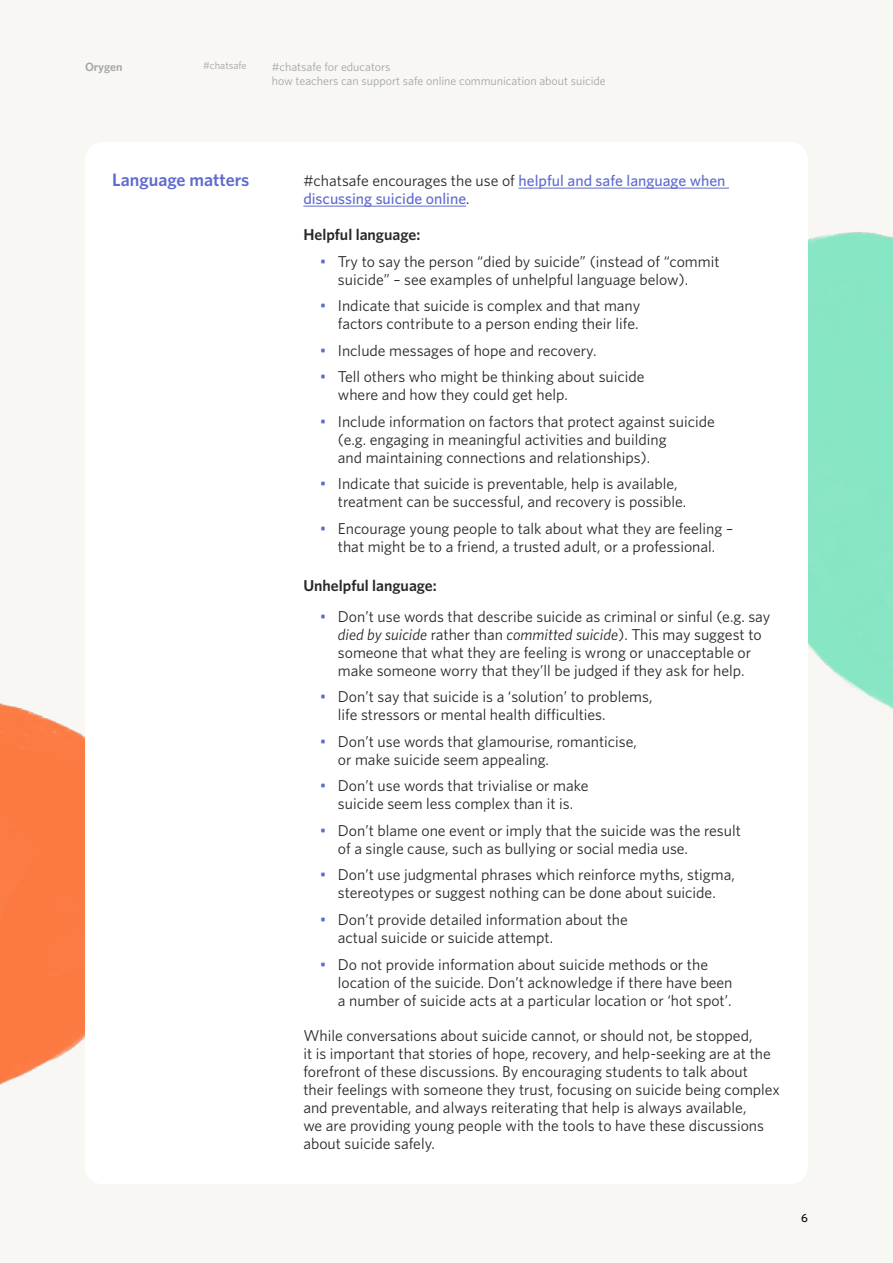
<style>
.page{position:relative;width:893px;height:1263px;background:#f9f7f4}
.page>*{position:absolute;margin:0;border:0;box-sizing:border-box;transform-origin:0 0}
.t1{font:600 18px "Whitney HTF";color:#5f6bcf}
.t2{font:15.75px/18px "Whitney HTF";color:#292829}
.t3{font:500 15.75px/18px "Whitney HTF";color:#5f6bcf}
.t4{font:italic 15.75px "Whitney";color:#292829}
.t5{font:600 15.75px "Whitney HTF";color:#292829}
.t6{font:12px/14.4px "Whitney HTF";color:#a3a5a8}
.t7{font:600 12px "Whitney HTF";color:#a3a5a8}
.t8{font:500 12px "Whitney HTF";color:#000}
.t9{font:10.5px "Whitney HTF";color:#a3a5a8}
.s1{font-weight:400;color:#292829}
.s2{color:#5f6bcf}
.s3{font-family:"Whitney HTF";font-style:normal}
</style>
<div class="page">
<img style="left:808px;top:232px;width:85px;height:477px">
<img style="left:0;top:703px;width:85px;height:382px">
<div style="left:85px;top:142px;width:723px;height:1042px;background:#fff;border-radius:18px"></div>
<hr style="left:519px;top:188px;width:210px;height:1px;background:#5f6bcf">
<hr style="left:303px;top:206px;width:163px;height:1px;background:#5f6bcf">
<p class="t7" style="left:85px;top:59px;width:39px">Orygen</p>
<p class="t9" style="left:203px;top:59px;width:45px">#chatsafe</p>
<p class="t6" style="left:272px;top:59px;width:336px">#chatsafe for educators<br>how teachers can support safe online communication about suicide</p>
<p class="t1" style="left:112px;top:169px;width:139px">Language matters</p>
<p class="t3" style="left:303px;top:171px;width:424px"><span class="s1">#chatsafe encourages the use of</span> helpful and safe language when discussing suicide online<span class="s1">.</span></p>
<p class="t5" style="left:303px;top:225px;width:118px">Helpful language:</p>
<p class="t2" style="left:338px;top:252px;width:383px;text-indent:-18px"><span class="s2">•</span> Try to say the person “died by suicide” (instead of “commit suicide” – see examples of unhelpful language below).</p>
<p class="t2" style="left:320px;top:296px;width:322px;text-align:right"><span class="s2">•</span> Indicate that suicide is complex and that many factors contribute to a person ending their life.</p>
<p class="t2" style="left:320px;top:341px;width:278px"><span class="s2">•</span> Include messages of hope and recovery.</p>
<p class="t2" style="left:338px;top:367px;width:308px;text-indent:-18px"><span class="s2">•</span> Tell others who might be thinking about suicide where and how they could get help.</p>
<p class="t2" style="left:338px;top:412px;width:378px;text-indent:-18px"><span class="s2">•</span> Include information on factors that protect against suicide (e.g. engaging in meaningful activities and building<br>and maintaining connections and relationships).</p>
<p class="t2" style="left:338px;top:474px;width:350px;text-indent:-18px"><span class="s2">•</span> Indicate that suicide is preventable, help is available, treatment can be successful, and recovery is possible.</p>
<p class="t2" style="left:320px;top:519px;width:415px;text-align:center"><span class="s2">•</span> Encourage young people to talk about what they are feeling – that might be to a friend, a trusted adult, or a professional.</p>
<p class="t5" style="left:303px;top:576px;width:135px">Unhelpful language:</p>
<p class="t2" style="left:320px;top:607px;width:452px"><span class="s2">•</span> Don’t use words that describe suicide as criminal or sinful (e.g. say</p>
<p class="t4" style="left:338px;top:624px;width:425px">died by suicide <span class="s3">rather than</span> committed suicide<span class="s3">). This may suggest to</span></p>
<p class="t2" style="left:338px;top:643px;width:415px">someone that what they are feeling is wrong or unacceptable or make someone worry that they’ll be judged if they ask for help.</p>
<p class="t2" style="left:338px;top:687px;width:316px;text-indent:-18px"><span class="s2">•</span> Don’t say that suicide is a ‘solution’ to problems, life stressors or mental health difficulties.</p>
<p class="t2" style="left:338px;top:732px;width:301px;text-indent:-18px"><span class="s2">•</span> Don’t use words that glamourise, romanticise, or make suicide seem appealing.</p>
<p class="t2" style="left:320px;top:777px;width:270px;text-align:center"><span class="s2">•</span> Don’t use words that trivialise or make suicide seem less complex than it is.</p>
<p class="t2" style="left:338px;top:821px;width:405px;text-indent:-18px"><span class="s2">•</span> Don’t blame one event or imply that the suicide was the result of a single cause, such as bullying or social media use.</p>
<p class="t2" style="left:320px;top:866px;width:416px;text-align:center"><span class="s2">•</span> Don’t use judgmental phrases which reinforce myths, stigma, stereotypes or suggest nothing can be done about suicide.</p>
<p class="t2" style="left:338px;top:910px;width:292px;text-indent:-18px"><span class="s2">•</span> Don’t provide detailed information about the actual suicide or suicide attempt.</p>
<p class="t2" style="left:338px;top:955px;width:396px;text-indent:-18px"><span class="s2">•</span> Do not provide information about suicide methods or the location of the suicide. Don’t acknowledge if there have been a number of suicide acts at a particular location or ‘hot spot’.</p>
<p class="t2" style="left:303px;top:1026px;width:478px">While conversations about suicide cannot, or should not, be stopped,<br>it is important that stories of hope, recovery, and help-seeking are at the forefront of these discussions. By encouraging students to talk about their feelings with someone they trust, focusing on suicide being complex and preventable, and always reiterating that help is always available,<br>we are providing young people with the tools to have these discussions about suicide safely.</p>
<p class="t8" style="left:801px;top:1211px;width:8px">6</p>
</div>
